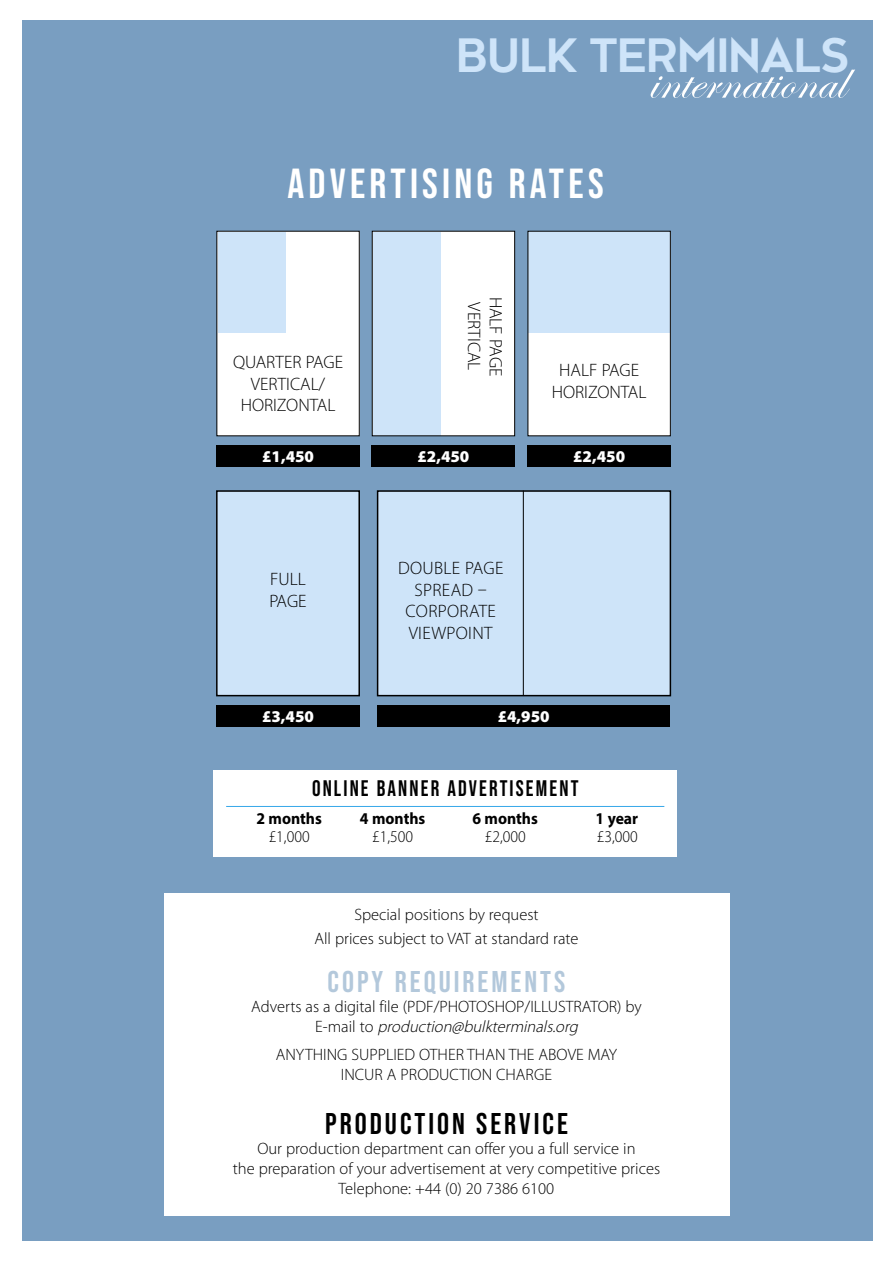
<style>
.page{position:relative;width:893px;height:1263px;background:#fff}
.page>*{position:absolute;margin:0;border:0;box-sizing:border-box;transform-origin:0 0}
.t1{font:56.1px "Edwardian Script ITC";color:#fff}
.t2{font:700 44.85px "Kessel 105";color:#cee4f9}
.t3{font:42px "Bebas Neue";letter-spacing:.1em;color:#fff}
.t4{font:30px "Bebas Neue";letter-spacing:.1em;color:#000}
.t5{font:30px "Bebas Neue";letter-spacing:.1em;color:#b3c8db}
.t6{font:22.5px "Bebas Neue";letter-spacing:.1em;color:#000;scale:.95 1}
.t7{font:300 18px/21.6px "Myriad Pro";color:#000;text-align:center}
.t8{font:300 18px/21.6px "Myriad Pro";letter-spacing:.02em;color:#000;text-align:center}
.t9{font:300 16.5px/19.8px "Myriad Pro";color:#000;text-align:center}
.t10{font:900 16.5px "Myriad Pro";color:#fff}
.t11{font:700 16.5px "Myriad Pro";color:#000;scale:.95 1}
.t12{font:300 16.5px "Myriad Pro";color:#000;scale:.95 1}
.s1{font-style:italic}
</style>
<div class="page">
<div style="left:22px;top:20px;width:850px;height:1220px;background:#799ec1"></div>
<div style="left:378px;top:491px;width:292px;height:205px;background:#cee4f9"></div>
<div style="left:377px;top:490px;width:294px;height:206px;border:2px solid #000"></div>
<div style="left:377px;top:705px;width:293px;height:21px;background:#000"></div>
<div style="left:164px;top:893px;width:565px;height:323px;background:#fff"></div>
<hr style="left:523px;top:491px;width:1px;height:205px;background:#000">
<div style="left:213px;top:770px;width:464px;height:86px;background:#fff"></div>
<hr style="left:226px;top:806px;width:438px;height:1px;background:#36a7e9">
<div style="left:217px;top:491px;width:142px;height:205px;background:#cee4f9"></div>
<div style="left:216px;top:490px;width:144px;height:206px;border:2px solid #000"></div>
<div style="left:216px;top:705px;width:144px;height:21px;background:#000"></div>
<div style="left:217px;top:231px;width:142px;height:205px;background:#fff"></div>
<div style="left:216px;top:231px;width:144px;height:205px;border:1px solid #000"></div>
<div style="left:216px;top:445px;width:144px;height:21px;background:#000"></div>
<div style="left:218px;top:232px;width:67px;height:101px;background:#cee4f9"></div>
<div style="left:372px;top:231px;width:143px;height:205px;background:#fff"></div>
<div style="left:372px;top:231px;width:143px;height:205px;border:1px solid #000"></div>
<div style="left:372px;top:445px;width:143px;height:21px;background:#000"></div>
<div style="left:374px;top:232px;width:67px;height:203px;background:#cee4f9"></div>
<div style="left:528px;top:231px;width:142px;height:205px;background:#fff"></div>
<div style="left:528px;top:231px;width:143px;height:205px;border:1px solid #000"></div>
<div style="left:528px;top:445px;width:143px;height:21px;background:#000"></div>
<div style="left:528px;top:231px;width:142px;height:102px;background:#cee4f9"></div>
<h2 class="t2" style="left:456px;top:30px;width:394px">BULK TERMINALS</h2>
<h1 class="t1" style="left:648px;top:50px;width:198px">international</h1>
<h3 class="t3" style="left:288px;top:159px;width:318px">ADVERTISING RATES</h3>
<p class="t7" style="left:233px;top:352px;width:111px">QUARTER PAGE<br>VERTICAL/<br>HORIZONTAL</p>
<p class="t10" style="left:262px;top:447px;width:53px">£1,450</p>
<p class="t7" style="left:269px;top:569px;width:39px;text-align:left">FULL<br>PAGE</p>
<p class="t10" style="left:262px;top:707px;width:53px">£3,450</p>
<p class="t7" style="left:506px;top:296px;width:81px;rotate:90deg">HALF PAGE<br>VERTICAL</p>
<p class="t10" style="left:417px;top:447px;width:53px">£2,450</p>
<p class="t8" style="left:398px;top:557px;width:107px">DOUBLE PAGE<br>SPREAD –<br>CORPORATE<br>VIEWPOINT</p>
<p class="t7" style="left:552px;top:359px;width:96px">HALF PAGE<br>HORIZONTAL</p>
<p class="t10" style="left:573px;top:447px;width:53px">£2,450</p>
<p class="t10" style="left:498px;top:707px;width:53px">£4,950</p>
<h3 class="t6" style="left:312px;top:775px;width:282px">ONLINE BANNER ADVERTISEMENT</h3>
<p class="t11" style="left:256px;top:807px;width:70px">2 months</p>
<p class="t11" style="left:360px;top:807px;width:70px">4 months</p>
<p class="t11" style="left:472px;top:807px;width:70px">6 months</p>
<p class="t11" style="left:595px;top:807px;width:46px">1 year</p>
<p class="t12" style="left:269px;top:827px;width:45px">£1,000</p>
<p class="t12" style="left:372px;top:827px;width:45px">£1,500</p>
<p class="t12" style="left:485px;top:827px;width:45px">£2,000</p>
<p class="t12" style="left:597px;top:827px;width:45px">£3,000</p>
<p class="t9" style="left:314px;top:903px;width:266px;line-height:24px">Special positions by request<br>All prices subject to VAT at standard rate</p>
<h3 class="t5" style="left:328px;top:965px;width:239px">COPY REQUIREMENTS</h3>
<p class="t9" style="left:251px;top:997px;width:392px">Adverts as a digital file (PDF/PHOTOSHOP/ILLUSTRATOR) by<br>E - m a i l t o <span class="s1">production@bulkterminals.org</span></p>
<p class="t9" style="left:276px;top:1045px;width:343px">ANYTHING SUPPLIED OTHER THAN THE ABOVE MAY<br>INCUR A PRODUCTION CHARGE</p>
<h3 class="t4" style="left:325px;top:1107px;width:244px">PRODUCTION SERVICE</h3>
<p class="t9" style="left:233px;top:1139px;width:429px">Our production department can offer you a full service in<br>the preparation of your advertisement at very competitive prices<br>Telephone: +44 (0) 20 7386 6100</p>
</div>
